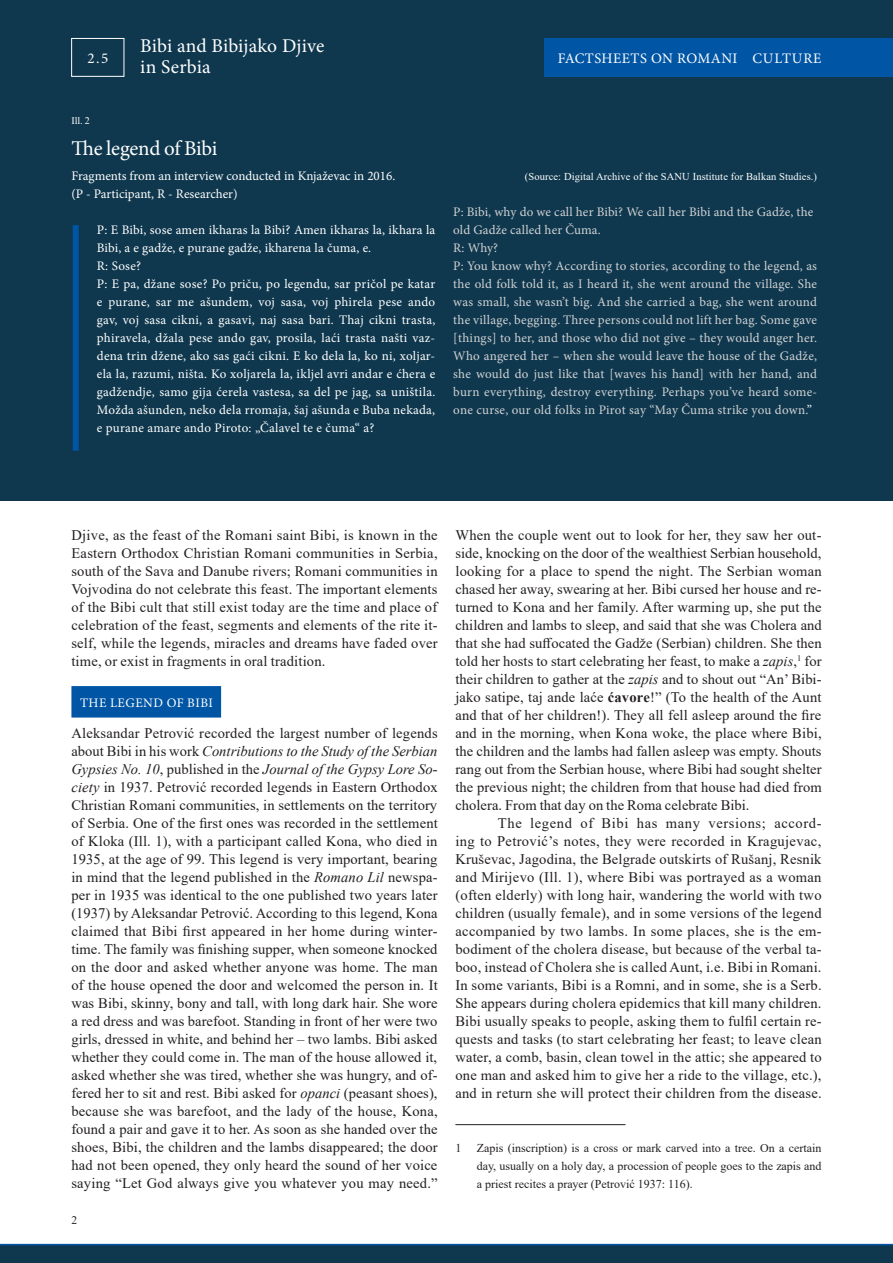
<style>
.page{position:relative;width:893px;height:1263px;background:#fff}
.page>*{position:absolute;margin:0;border:0;box-sizing:border-box;transform-origin:0 0}
.FS_Text{font:21px "Minion Pro";letter-spacing:-.01em;color:#fff}
.Fs_Title_small{font:19.5px "Minion Pro";letter-spacing:.005em;color:#fff}
.FS_Number{font:15px "Minion Pro";color:#fff}
.FS_Text-2{font:14.55px/18px "Times New Roman";letter-spacing:.015em;color:#231f20;text-align:justify}
.t1{font:14.55px "Minion Pro";letter-spacing:.03em;color:#fff}
.FS_BU_Text{font:13.05px/18px "Minion Pro";letter-spacing:.005em;color:#fff}
.FS_BU_Text-2{font:13.05px/18px "Minion Pro";letter-spacing:.01em;color:#d1d2d4}
.FS_Chapter_Headline1{font:13.05px "Minion Pro";letter-spacing:.04em;color:#fff}
.FS_Footnote{font:12px/18px "Times New Roman";color:#231f20;text-align:justify}
.t2{font:11.55px "Times New Roman";color:#231f20}
.FS_BU_Text-3{font:10.5px "Times New Roman";letter-spacing:.01em;color:#fff}
.FS_BU_Text-4{font:10.05px "Times New Roman";color:#fff}
.s1{color:#fff}
.s2{font-style:italic}
.s3{font-weight:700}
</style>
<div class="page">
<div style="left:71px;top:686px;width:150px;height:31px;background:#0155a5"></div>
<hr style="left:455px;top:1124px;width:170px;height:1px;background:#231f20">
<div style="left:0;top:0;width:893px;height:500px;background:#0f384e"></div>
<div style="left:71px;top:38px;width:53px;height:39px;border:1px solid #fff"></div>
<svg style="left:0;top:1244px;width:893px;height:19px;background:#0d3a54"></svg>
<div style="left:545px;top:38px;width:348px;height:39px;background:#0155a5"></div>
<div style="left:73px;top:225px;width:6px;height:226px;background:#0155a5"></div>
<p class="FS_Number" style="left:87px;top:48px;width:22px">2.5</p>
<p class="Fs_Title_small" style="left:140px;top:33px;width:186px">Bibi and Bibijako Djive</p>
<p class="Fs_Title_small" style="left:140px;top:54px;width:72px">in Serbia</p>
<p class="FS_BU_Text-4" style="left:71px;top:114px;width:20px">Ill. 2</p>
<p class="FS_Text" style="left:71px;top:134px;width:147px">The legend of Bibi</p>
<p class="FS_BU_Text" style="left:71px;top:167px;width:325px">Fragments from an interview conducted in Knjaževac in 2016.</p>
<p class="FS_BU_Text" style="left:71px;top:185px;width:168px">(P - Participant, R - Researcher)</p>
<p class="FS_BU_Text" style="left:97px;top:221px;width:340px">P: E Bibi, sose amen ikharas la Bibi? Amen ikharas la, ikhara la<br>Bibi, a e gadže, e purane gadže, ikharena la čuma, e.</p>
<p class="FS_BU_Text" style="left:97px;top:257px;width:46px">R: Sose?</p>
<p class="FS_BU_Text" style="left:97px;top:275px;width:340px;text-align:justify">P: E pa, džane sose? Po priču, po legendu, sar pričol pe katar e purane, sar me ašundem, voj sasa, voj phirela pese ando gav, voj sasa cikni, a gasavi, naj sasa bari. Thaj cikni trasta, phiravela, džala pese ando gav, prosila, laći trasta našti vaz&shy;dena trin džene, ako sas gaći cikni. E ko dela la, ko ni, xoljar&shy;ela la, razumi, ništa. Ko xoljarela la, ikljel avri andar e ćhera e gadžendje, samo gija ćerela vastesa, sa del pe jag, sa uništila.<br>Možda ašunden, neko dela rromaja, šaj ašunda e Buba nekada, e purane amare ando Piroto: „Čalavel te e čuma“ a?</p>
<p class="t1" style="left:558px;top:48px;width:265px">FACTSHEETS ON ROMANI CULTURE</p>
<p class="FS_BU_Text-3" style="left:525px;top:169px;width:294px">(Source: Digital Archive of the SANU Institute for Balkan Studies.)</p>
<p class="FS_BU_Text-2" style="left:453px;top:203px;width:362px">P: Bibi, why do we call her Bibi? We call her Bibi and the Gadže, the old Gadže called her Čuma.</p>
<p class="FS_BU_Text-2" style="left:453px;top:239px;width:46px">R: Why?</p>
<p class="FS_BU_Text-2" style="left:453px;top:257px;width:365px;text-align:justify">P: You know why? According to stories, according to the legend, as the old folk told it, as I heard it, she went around the village. She was small, she wasn’t big. And she carried a bag, she went around the village, begging. Three persons could not lift her bag. Some gave [things] to her, and those who did not give – they would anger her.<br>Who angered her – when she would leave the house of the Gadže, she would do just like that [waves his hand] with her hand, and burn everything, destroy everything. Perhaps you’ve heard some&shy;one curse, our old folks in Pirot say “May Čuma strike you down.<span class="s1">”</span></p>
<p class="FS_Text-2" style="left:71px;top:526px;width:368px">Djive, as the feast of the Romani saint Bibi, is known in the Eastern Orthodox Christian Romani communities in Serbia, south of the Sava and Danube rivers; Romani communities in Vojvodina do not celebrate this feast. The important elements of the Bibi cult that still exist today are the time and place of celebration of the feast, segments and elements of the rite it&shy;self, while the legends, miracles and dreams have faded over time, or exist in fragments in oral tradition.</p>
<p class="FS_Chapter_Headline1" style="left:80px;top:694px;width:134px">THE LEGEND OF BIBI</p>
<p class="FS_Text-2" style="left:71px;top:724px;width:368px">Aleksandar Petrović recorded the largest number of legends about Bibi in his work <span class="s2">Contributions to the Study of the Serbian Gypsies No. 10</span>, published in the <span class="s2">Journal of the Gypsy Lore So&shy;ciety</span> in 1937. Petrović recorded legends in Eastern Orthodox Christian Romani communities, in settlements on the territory of Serbia. One of the first ones was recorded in the settlement of Kloka (Ill. 1), with a participant called Kona, who died in 1935, at the age of 99. This legend is very important, bearing in mind that the legend published in the <span class="s2">Romano Lil</span> newspa&shy;per in 1935 was identical to the one published two years later (1937) by Aleksandar Petrović. According to this legend, Kona claimed that Bibi first appeared in her home during winter&shy;time. The family was finishing supper, when someone knocked on the door and asked whether anyone was home. The man of the house opened the door and welcomed the person in. It was Bibi, skinny, bony and tall, with long dark hair. She wore a red dress and was barefoot. Standing in front of her were two girls, dressed in white, and behind her – two lambs. Bibi asked whether they could come in. The man of the house allowed it, asked whether she was tired, whether she was hungry, and of&shy;fered her to sit and rest. Bibi asked for <span class="s2">opanci</span> (peasant shoes), because she was barefoot, and the lady of the house, Kona, found a pair and gave it to her. As soon as she handed over the shoes, Bibi, the children and the lambs disappeared; the door had not been opened, they only heard the sound of her voice saying “Let God always give you whatever you may need.”</p>
<p class="t2" style="left:71px;top:1212px;width:7px">2</p>
<p class="FS_Text-2" style="left:455px;top:526px;width:368px">When the couple went out to look for her, they saw her out&shy;side, knocking on the door of the wealthiest Serbian household, looking for a place to spend the night. The Serbian woman chased her away, swearing at her. Bibi cursed her house and re&shy;turned to Kona and her family. After warming up, she put the children and lambs to sleep, and said that she was Cholera and that she had suffocated the Gadže (Serbian) children. She then told her hosts to start celebrating her feast, to make a <span class="s2">zapis</span>,<sup>1</sup> for their children to gather at the <span class="s2">zapis</span> and to shout out “An’ Bibi&shy;jako satipe, taj ande laće <span class="s3">ćavore</span>!” (To the health of the Aunt and that of her children!). They all fell asleep around the fire and in the morning, when Kona woke, the place where Bibi, the children and the lambs had fallen asleep was empty. Shouts rang out from the Serbian house, where Bibi had sought shelter the previous night; the children from that house had died from cholera. From that day on the Roma celebrate Bibi.</p>
<p class="FS_Text-2" style="left:455px;top:814px;width:368px;text-indent:43px">The legend of Bibi has many versions; accord&shy;ing to Petrović’s notes, they were recorded in Kragujevac, Kruševac, Jagodina, the Belgrade outskirts of Rušanj, Resnik and Mirijevo (Ill. 1), where Bibi was portrayed as a woman (often elderly) with long hair, wandering the world with two children (usually female), and in some versions of the legend accompanied by two lambs. In some places, she is the em&shy;bodiment of the cholera disease, but because of the verbal ta&shy;boo, instead of Cholera she is called Aunt, i.e. Bibi in Romani.<br>In some variants, Bibi is a Romni, and in some, she is a Serb.<br>She appears during cholera epidemics that kill many children.<br>Bibi usually speaks to people, asking them to fulfil certain re&shy;quests and tasks (to start celebrating her feast; to leave clean water, a comb, basin, clean towel in the attic; she appeared to one man and asked him to give her a ride to the village, etc.), and in return she will protect their children from the disease.</p>
<p class="FS_Footnote" style="left:455px;top:1139px;width:7px">1</p>
<p class="FS_Footnote" style="left:477px;top:1139px;width:346px">Zapis (inscription) is a cross or mark carved into a tree. On a certain day, usually on a holy day, a procession of people goes to the zapis and a priest recites a prayer (Petrović 1937: 116).</p>
</div>
